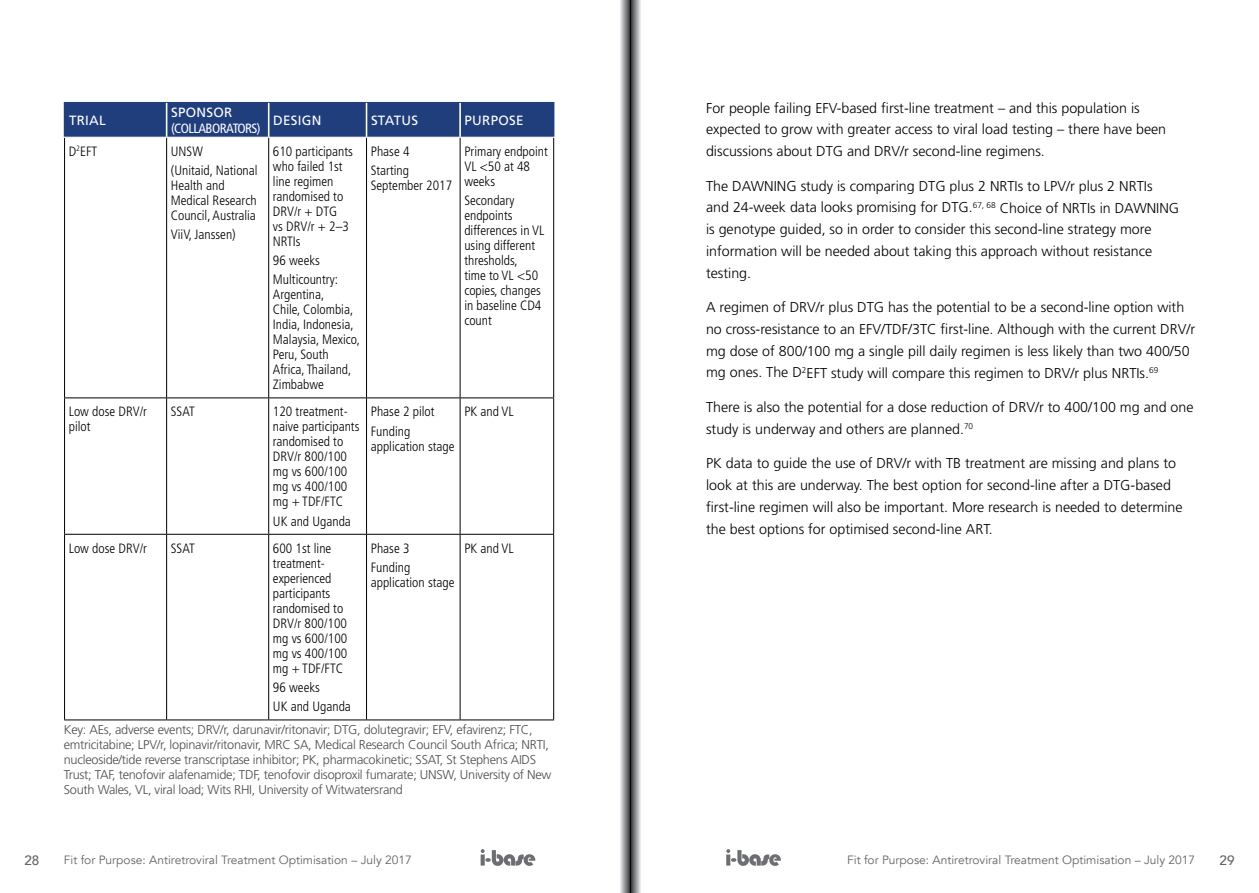
<style>
.page{position:relative;width:1259px;height:893px;background:#fff}
.page>*{position:absolute;margin:0;border:0;box-sizing:border-box;transform-origin:0 0}
.t1{font:300 14.25px/21.8px "Frutiger LT Std";color:#000}
.t2{font:300 condensed 13.5px/15px "Frutiger LT Std";color:#000}
.t3{font:500 13.5px "Avenir";color:#636466}
.t4{font:13.35px "Frutiger LT Std";letter-spacing:.02em;color:#fff}
.t5{font:condensed 13.35px "Frutiger LT Std";letter-spacing:-.04em;color:#fff}
.t6{font:300 12.75px/15px "Frutiger LT Std";letter-spacing:-.02em;color:#4d4d4f}
.t7{font:12px "Avenir";color:#636466}
</style>
<div class="page">
<div style="left:65px;top:103px;width:488px;height:34px;background:#203d7c"></div>
<hr style="left:166px;top:138px;width:1px;height:259px;background:#000">
<hr style="left:268px;top:138px;width:1px;height:259px;background:#000">
<hr style="left:366px;top:138px;width:1px;height:259px;background:#000">
<hr style="left:460px;top:138px;width:1px;height:259px;background:#000">
<hr style="left:64px;top:397px;width:103px;height:1px;background:#000">
<hr style="left:167px;top:397px;width:102px;height:1px;background:#000">
<hr style="left:166px;top:398px;width:1px;height:136px;background:#000">
<hr style="left:269px;top:397px;width:97px;height:1px;background:#000">
<hr style="left:268px;top:398px;width:1px;height:136px;background:#000">
<hr style="left:366px;top:397px;width:94px;height:1px;background:#000">
<hr style="left:366px;top:398px;width:1px;height:136px;background:#000">
<hr style="left:460px;top:397px;width:94px;height:1px;background:#000">
<hr style="left:460px;top:398px;width:1px;height:136px;background:#000">
<hr style="left:64px;top:534px;width:103px;height:1px;background:#000">
<hr style="left:167px;top:534px;width:102px;height:1px;background:#000">
<hr style="left:166px;top:535px;width:1px;height:184px;background:#000">
<hr style="left:269px;top:534px;width:97px;height:1px;background:#000">
<hr style="left:268px;top:535px;width:1px;height:184px;background:#000">
<hr style="left:366px;top:534px;width:94px;height:1px;background:#000">
<hr style="left:366px;top:535px;width:1px;height:184px;background:#000">
<hr style="left:460px;top:534px;width:94px;height:1px;background:#000">
<hr style="left:460px;top:535px;width:1px;height:184px;background:#000">
<hr style="left:64px;top:138px;width:1px;height:259px;background:#000">
<hr style="left:553px;top:138px;width:1px;height:259px;background:#000">
<hr style="left:64px;top:398px;width:1px;height:136px;background:#000">
<hr style="left:553px;top:398px;width:1px;height:136px;background:#000">
<hr style="left:64px;top:535px;width:1px;height:184px;background:#000">
<hr style="left:553px;top:535px;width:1px;height:184px;background:#000">
<hr style="left:64px;top:719px;width:103px;height:1px;background:#000">
<hr style="left:167px;top:719px;width:102px;height:1px;background:#000">
<hr style="left:269px;top:719px;width:97px;height:1px;background:#000">
<hr style="left:366px;top:719px;width:94px;height:1px;background:#000">
<hr style="left:460px;top:719px;width:94px;height:1px;background:#000">
<hr style="left:64px;top:103px;width:1px;height:34px;background:#203d7c">
<hr style="left:553px;top:103px;width:1px;height:34px;background:#203d7c">
<hr style="left:166px;top:103px;width:1px;height:34px;background:#fff">
<hr style="left:64px;top:102px;width:103px;height:1px;background:#203d7c">
<hr style="left:268px;top:103px;width:1px;height:34px;background:#fff">
<hr style="left:167px;top:102px;width:102px;height:1px;background:#203d7c">
<hr style="left:366px;top:103px;width:1px;height:34px;background:#fff">
<hr style="left:269px;top:102px;width:97px;height:1px;background:#203d7c">
<hr style="left:459px;top:103px;width:2px;height:34px;background:#fff">
<hr style="left:366px;top:102px;width:94px;height:1px;background:#203d7c">
<hr style="left:460px;top:102px;width:94px;height:1px;background:#203d7c">
<svg style="left:480px;top:849px;width:55px;height:17px"></svg>
<svg style="left:726px;top:849px;width:55px;height:17px"></svg>
<svg style="left:620px;top:0;width:21px;height:893px"></svg>
<p class="t4" style="left:69px;top:112px;width:38px">TRIAL</p>
<p class="t4" style="left:171px;top:104px;width:63px">SPONSOR</p>
<p class="t5" style="left:171px;top:120px;width:91px">(COLLABORATORS)</p>
<p class="t2" style="left:69px;top:144px;width:30px">D<sup>2</sup>EFT</p>
<p class="t2" style="left:171px;top:142px;width:88px;line-height:19.2px">UNSW<br>(Unitaid, National</p>
<p class="t2" style="left:171px;top:178px;width:87px">Health and<br>Medical Research<br>Council, Australia</p>
<p class="t2" style="left:171px;top:227px;width:66px">ViiV, Janssen)</p>
<p class="t4" style="left:273px;top:112px;width:50px">DESIGN</p>
<p class="t4" style="left:371px;top:112px;width:49px">STATUS</p>
<p class="t4" style="left:464px;top:112px;width:60px">PURPOSE</p>
<p class="t2" style="left:273px;top:144px;width:81px">610 participants who failed 1st line regimen randomised to<br>DRV/r + DTG<br>vs DRV/r + 2–3<br>NRTIs</p>
<p class="t2" style="left:273px;top:251px;width:67px;line-height:19.2px">96 weeks<br>Multicountry:</p>
<p class="t2" style="left:273px;top:287px;width:88px">Argentina,<br>Chile, Colombia,<br>India, Indonesia,<br>Malaysia, Mexico,<br>Peru, South<br>Africa, Thailand,<br>Zimbabwe</p>
<p class="t2" style="left:371px;top:142px;width:40px;line-height:19.2px">Phase 4<br>Starting</p>
<p class="t2" style="left:371px;top:178px;width:83px">September 2017</p>
<p class="t2" style="left:464px;top:144px;width:85px">Primary endpoint<br>VL &lt;50 at 48 weeks</p>
<p class="t2" style="left:464px;top:193px;width:81px">Secondary endpoints differences in VL using different thresholds,<br>time to VL &lt;50 copies, changes in baseline CD4 count</p>
<p class="t2" style="left:69px;top:404px;width:80px">Low dose DRV/r pilot</p>
<p class="t2" style="left:171px;top:404px;width:26px">SSAT</p>
<p class="t2" style="left:273px;top:404px;width:88px">120 treatment&shy;naive participants randomised to<br>DRV/r 800/100 mg vs 600/100 mg vs 400/100 mg + TDF/FTC</p>
<p class="t2" style="left:273px;top:514px;width:79px">UK and Uganda</p>
<p class="t2" style="left:69px;top:541px;width:80px">Low dose DRV/r</p>
<p class="t2" style="left:171px;top:541px;width:26px">SSAT</p>
<p class="t2" style="left:273px;top:541px;width:76px">600 1st line treatment&shy;experienced participants randomised to<br>DRV/r 800/100 mg vs 600/100 mg vs 400/100 mg + TDF/FTC</p>
<p class="t2" style="left:273px;top:678px;width:79px;line-height:19.2px">96 weeks<br>UK and Uganda</p>
<p class="t2" style="left:371px;top:402px;width:65px;line-height:19.2px">Phase 2 pilot<br>Funding</p>
<p class="t2" style="left:371px;top:439px;width:85px">application stage</p>
<p class="t2" style="left:464px;top:404px;width:51px">PK and VL</p>
<p class="t2" style="left:371px;top:539px;width:41px;line-height:19.2px">Phase 3<br>Funding</p>
<p class="t2" style="left:371px;top:575px;width:85px">application stage</p>
<p class="t2" style="left:464px;top:541px;width:51px">PK and VL</p>
<p class="t6" style="left:64px;top:722px;width:489px">Key: AEs, adverse events; DRV/r, darunavir/ritonavir; DTG, dolutegravir; EFV, efavirenz; FTC, emtricitabine; LPV/r, lopinavir/ritonavir, MRC SA, Medical Research Council South Africa; NRTI, nucleoside/tide reverse transcriptase inhibitor; PK, pharmacokinetic; SSAT, St Stephens AIDS Trust; TAF, tenofovir alafenamide; TDF, tenofovir disoproxil fumarate; UNSW, University of New South Wales, VL, viral load; Wits RHI, University of Witwatersrand</p>
<p class="t1" style="left:706px;top:97px;width:462px">For people failing EFV-based first-line treatment – and this population is expected to grow with greater access to viral load testing – there have been discussions about DTG and DRV/r second-line regimens.</p>
<p class="t1" style="left:706px;top:175px;width:475px">The DAWNING study is comparing DTG plus 2 NRTIs to LPV/r plus 2 NRTIs<br>and 24-week data looks promising for DTG. <sup>67,</sup> <sup>68</sup> Choice of NRTIs in DAWNING is genotype guided, so in order to consider this second-line strategy more information will be needed about taking this approach without resistance testing.</p>
<p class="t1" style="left:706px;top:297px;width:491px">A regimen of DRV/r plus DTG has the potential to be a second-line option with no cross-resistance to an EFV/TDF/3TC first-line. Although with the current DRV/r mg dose of 800/100 mg a single pill daily regimen is less likely than two 400/50 mg ones. The D<sup>2</sup>EFT study will compare this regimen to DRV/r plus NRTIs. <sup>69</sup></p>
<p class="t1" style="left:706px;top:396px;width:489px">There is also the potential for a dose reduction of DRV/r to 400/100 mg and one study is underway and others are planned. <sup>70</sup></p>
<p class="t1" style="left:706px;top:453px;width:478px">PK data to guide the use of DRV/r with TB treatment are missing and plans to look at this are underway. The best option for second-line after a DTG-based first-line regimen will also be important. More research is needed to determine the best options for optimised second-line ART.</p>
<p class="t3" style="left:24px;top:849px;width:17px">28</p>
<p class="t7" style="left:64px;top:853px;width:349px">Fit for Purpose: Antiretroviral Treatment Optimisation – July 2017</p>
<p class="t7" style="left:847px;top:853px;width:349px">Fit for Purpose: Antiretroviral Treatment Optimisation – July 2017</p>
<p class="t3" style="left:1219px;top:849px;width:17px">29</p>
</div>
